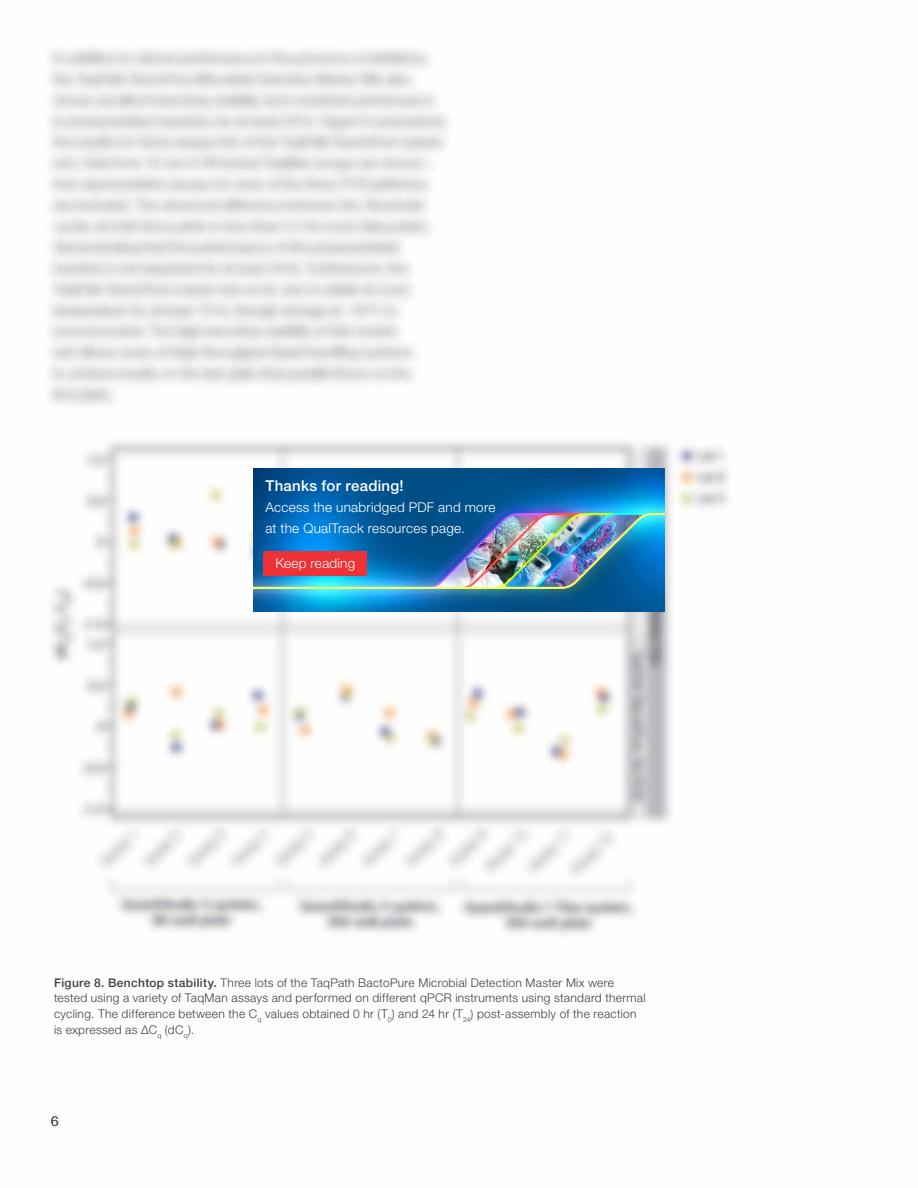
<style>
.page{position:relative;width:918px;height:1188px;background:#fff}
.page>*{position:absolute;margin:0;border:0;box-sizing:border-box;transform-origin:0 0}
.t1{font:500 15px "Helvetica Neue LTW1 G";letter-spacing:.02em;color:#fff}
.t2{font:300 13.5px/21px "Helvetica Neue LTW1 G";letter-spacing:.02em;color:#fff}
.t3{font:300 13.5px "Helvetica Neue LTW1 G";color:#414042}
.t4{font:300 12px/15.8px "Helvetica Neue LTW1 G";letter-spacing:.025em;color:#414042}
.s1{font-weight:500}
</style>
<div class="page">
<img style="left:47px;top:47px;width:682px;height:1081px">
<img style="left:253px;top:468px;width:412px;height:144px">
<div style="left:264px;top:551px;width:103px;height:25px;background:#ee3134"></div>
<p class="t1" style="left:265px;top:477px;width:140px">Thanks for reading!</p>
<p class="t2" style="left:265px;top:497px;width:232px">Access the unabridged PDF and more at the QualTrack resources page.</p>
<p class="t2" style="left:275px;top:553px;width:81px">Keep reading</p>
<p class="t4" style="left:54px;top:974px;width:593px"><span class="s1">Figure 8. Benchtop stability.</span> Three lots of the TaqPath BactoPure Microbial Detection Master Mix were tested using a variety of TaqMan assays and performed on different qPCR instruments using standard thermal cycling. The difference between the C<sub>q</sub> values obtained 0 hr (T<sub>0</sub>) and 24 hr (T<sub>24</sub>) post-assembly of the reaction is expressed as ΔC<sub>q</sub> (dC<sub>q</sub>).</p>
<p class="t3" style="left:51px;top:1113px;width:9px">6</p>
</div>
